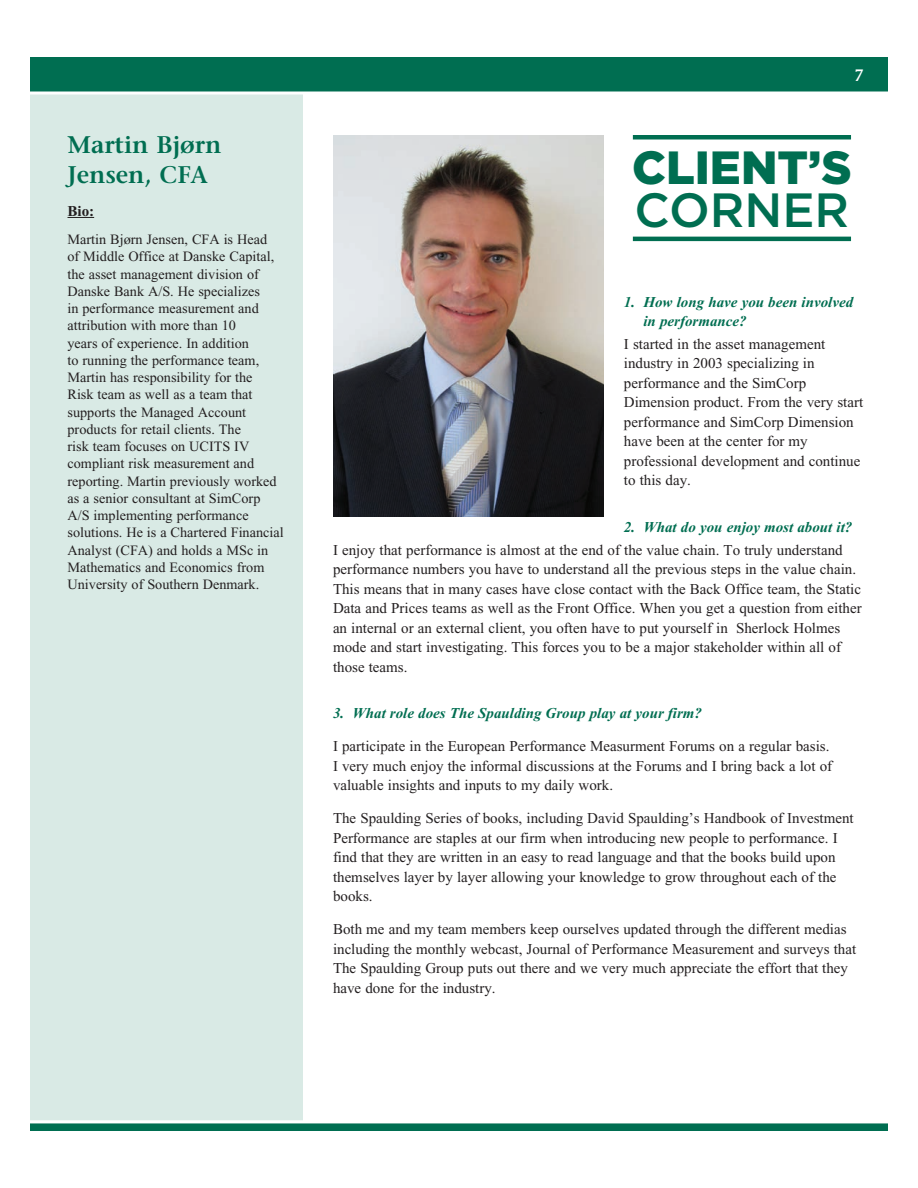
<style>
.page{position:relative;width:918px;height:1188px;background:#fff}
.page>*{position:absolute;margin:0;border:0;box-sizing:border-box;transform-origin:0 0}
.t1{font:500 48px "Gotham";color:#006e51}
.t2{font:900 46.5px "Gotham";color:#006e51}
.t3{font:600 24px/30px "Stone Serif";color:#006e51}
.t4{font:600 16.5px "Stone Serif";color:#fff}
.t5{font:15px/19.5px "Times New Roman";color:#231f20}
.t6{font:italic 700 15px/19.5px "Times New Roman";color:#006e51}
.t7{font:700 15px "Times New Roman";color:#231f20}
.t8{font:14.25px/17.2px "Times New Roman";color:#231f20}
</style>
<div class="page">
<div style="left:28px;top:90px;width:276px;height:1032px;background:#d9eae5"></div>
<div style="left:27px;top:89px;width:279px;height:1035px;border:3px solid #fff"></div>
<svg style="left:68px;top:217px;width:26px;height:1px"></svg>
<img style="left:334px;top:135px;width:270px;height:381px">
<hr style="left:633px;top:237px;width:218px;height:4px;background:#006e51">
<div style="left:633px;top:135px;width:218px;height:5px;background:#006e51"></div>
<div style="left:28px;top:56px;width:862px;height:37px;background:#006e51"></div>
<div style="left:27px;top:54px;width:864px;height:40px;border:3px solid #fff"></div>
<div style="left:28px;top:1122px;width:862px;height:10px;background:#006e51"></div>
<div style="left:27px;top:1120px;width:864px;height:14px;border:3px solid #fff"></div>
<h3 class="t3" style="left:68px;top:129px;width:156px">Martin Bjørn<br>Jensen, CFA</h3>
<p class="t7" style="left:68px;top:203px;width:28px">Bio:</p>
<p class="t8" style="left:68px;top:231px;width:218px">Martin Bjørn Jensen, CFA is Head<br>of Middle Office at Danske Capital, the asset management division of<br>Danske Bank A/S. He specializes<br>in performance measurement and attribution with more than 10<br>years of experience. In addition<br>to running the performance team,<br>Martin has responsibility for the<br>Risk team as well as a team that supports the Managed Account products for retail clients. The<br>risk team focuses on UCITS IV compliant risk measurement and reporting. Martin previously worked as a senior consultant at SimCorp<br>A/S implementing performance solutions. He is a Chartered Financial<br>Analyst (CFA) and holds a MSc in<br>Mathematics and Economics from<br>University of Southern Denmark.</p>
<p class="t4" style="left:854px;top:65px;width:11px">7</p>
<h2 class="t2" style="left:632px;top:140px;width:221px">CLIENT’S</h2>
<h1 class="t1" style="left:635px;top:183px;width:216px">CORNER</h1>
<p class="t6" style="left:643px;top:292px;width:211px;text-indent:-20px">1. How long have you been involved in performance?</p>
<p class="t5" style="left:624px;top:334px;width:241px">I started in the asset management industry in 2003 specializing in performance and the SimCorp<br>Dimension product. From the very start performance and SimCorp Dimension have been at the center for my professional development and continue to this day.</p>
<p class="t6" style="left:624px;top:517px;width:230px">2. What do you enjoy most about it?</p>
<p class="t5" style="left:333px;top:540px;width:530px">I enjoy that performance is almost at the end of the value chain. To truly understand performance numbers you have to understand all the previous steps in the value chain.<br>This means that in many cases have close contact with the Back Office team, the Static Data and Prices teams as well as the Front Office. When you get a question from either an internal or an external client, you often have to put yourself in Sherlock Holmes mode and start investigating. This forces you to be a major stakeholder within all of those teams.</p>
<p class="t6" style="left:333px;top:703px;width:371px">3. What role does The Spaulding Group play at your firm?</p>
<p class="t5" style="left:333px;top:736px;width:501px">I participate in the European Performance Measurment Forums on a regular basis.<br>I very much enjoy the informal discussions at the Forums and I bring back a lot of valuable insights and inputs to my daily work.</p>
<p class="t5" style="left:333px;top:808px;width:522px">The Spaulding Series of books, including David Spaulding’s Handbook of Investment Performance are staples at our firm when introducing new people to performance. I find that they are written in an easy to read language and that the books build upon themselves layer by layer allowing your knowledge to grow throughout each of the books.</p>
<p class="t5" style="left:333px;top:919px;width:525px">Both me and my team members keep ourselves updated through the different medias including the monthly webcast, Journal of Performance Measurement and surveys that The Spaulding Group puts out there and we very much appreciate the effort that they have done for the industry.</p>
</div>
